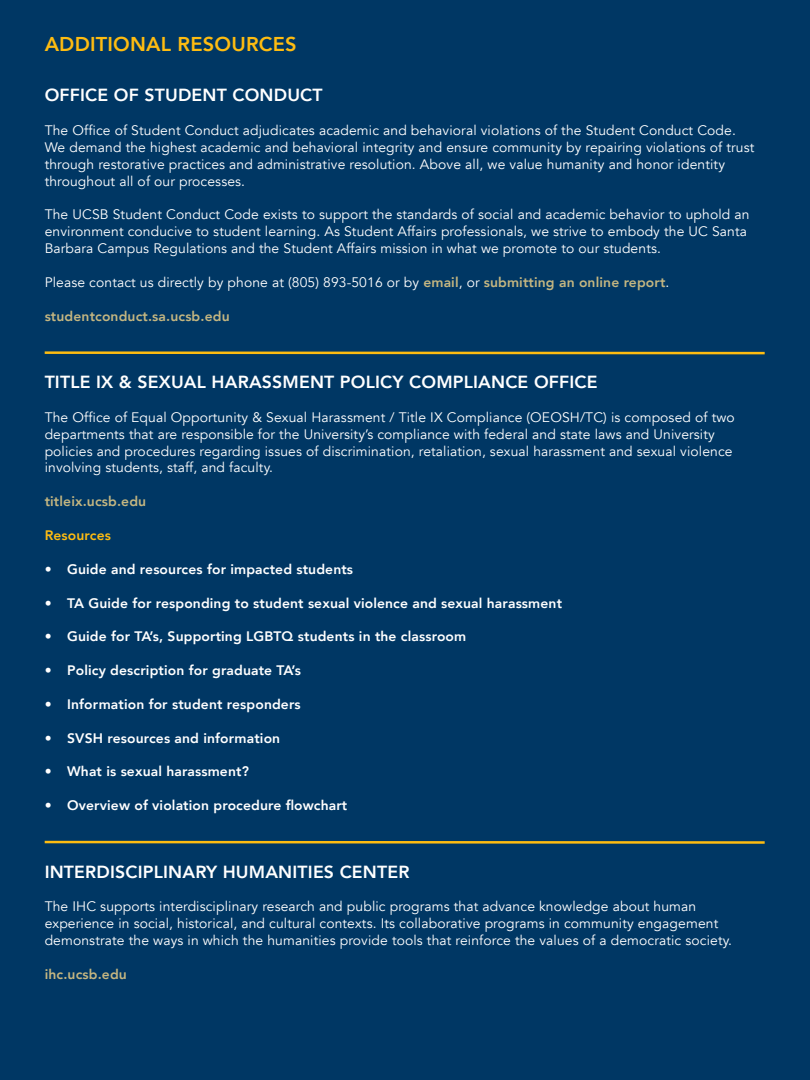
<style>
.page{position:relative;width:810px;height:1080px;background:#fff}
.page>*{position:absolute;margin:0;border:0;box-sizing:border-box;transform-origin:0 0}
.t1{font:800 20px "Avenir";letter-spacing:.01em;color:#febc11}
.t2{font:800 17.5px "Avenir";letter-spacing:.01em;color:#fff}
.t3{font:13.75px/16.9px "Avenir";letter-spacing:.01em;color:#fff}
.t4{font:800 13.75px "Avenir";letter-spacing:.01em;color:#fff}
.t5{font:800 13.75px "Avenir";letter-spacing:.01em;color:#c4b681}
.t6{font:800 13.75px "Avenir";letter-spacing:.01em;color:#febc11}
.s1{font-weight:800;color:#c4b681}
</style>
<div class="page">
<div style="left:0;top:0;width:799px;height:1080px;background:#003764"></div>
<svg style="left:42px;top:350px;width:725px;height:6px;background:#686d41"></svg>
<svg style="left:42px;top:840px;width:725px;height:5px;background:#7e783a"></svg>
<div style="left:799px;top:0;width:11px;height:1080px;background:#003764"></div>
<h1 class="t1" style="left:45px;top:28px;width:253px">ADDITIONAL RESOURCES</h1>
<p class="t2" style="left:45px;top:82px;width:280px">OFFICE OF STUDENT CONDUCT</p>
<p class="t3" style="left:45px;top:122px;width:711px">The Office of Student Conduct adjudicates academic and behavioral violations of the Student Conduct Code.<br>We demand the highest academic and behavioral integrity and ensure community by repairing violations of trust through restorative practices and administrative resolution. Above all, we value humanity and honor identity throughout all of our processes.</p>
<p class="t3" style="left:45px;top:206px;width:706px">The UCSB Student Conduct Code exists to support the standards of social and academic behavior to uphold an environment conducive to student learning. As Student Affairs professionals, we strive to embody the UC Santa<br>Barbara Campus Regulations and the Student Affairs mission in what we promote to our students.</p>
<p class="t3" style="left:45px;top:274px;width:626px">Please contact us directly by phone at (805) 893-5016 or by <span class="s1">email</span>, or <span class="s1">submitting an online report</span>.</p>
<p class="t5" style="left:45px;top:305px;width:187px">studentconduct.sa.ucsb.edu</p>
<p class="t2" style="left:45px;top:368px;width:554px">TITLE IX &amp; SEXUAL HARASSMENT POLICY COMPLIANCE OFFICE</p>
<p class="t3" style="left:45px;top:409px;width:692px">The Office of Equal Opportunity &amp; Sexual Harassment / Title IX Compliance (OEOSH/TC) is composed of two departments that are responsible for the University’s compliance with federal and state laws and University policies and procedures regarding issues of discrimination, retaliation, sexual harassment and sexual violence involving students, staff, and faculty.</p>
<p class="t5" style="left:45px;top:491px;width:103px">titleix.ucsb.edu</p>
<p class="t6" style="left:45px;top:525px;width:68px">Resources</p>
<p class="t4" style="left:45px;top:558px;width:310px">• Guide and resources for impacted students</p>
<p class="t4" style="left:45px;top:592px;width:519px">• TA Guide for responding to student sexual violence and sexual harassment</p>
<p class="t4" style="left:45px;top:626px;width:423px">• Guide for TA’s, Supporting LGBTQ students in the classroom</p>
<p class="t4" style="left:45px;top:660px;width:258px">• Policy description for graduate TA’s</p>
<p class="t4" style="left:45px;top:693px;width:258px">• Information for student responders</p>
<p class="t4" style="left:45px;top:727px;width:237px">• SVSH resources and information</p>
<p class="t4" style="left:45px;top:761px;width:206px">• What is sexual harassment?</p>
<p class="t4" style="left:45px;top:795px;width:304px">• Overview of violation procedure flowchart</p>
<p class="t2" style="left:45px;top:858px;width:366px">INTERDISCIPLINARY HUMANITIES CENTER</p>
<p class="t3" style="left:45px;top:898px;width:689px">The IHC supports interdisciplinary research and public programs that advance knowledge about human experience in social, historical, and cultural contexts. Its collaborative programs in community engagement demonstrate the ways in which the humanities provide tools that reinforce the values of a democratic society.</p>
<p class="t5" style="left:45px;top:963px;width:84px">ihc.ucsb.edu</p>
</div>
